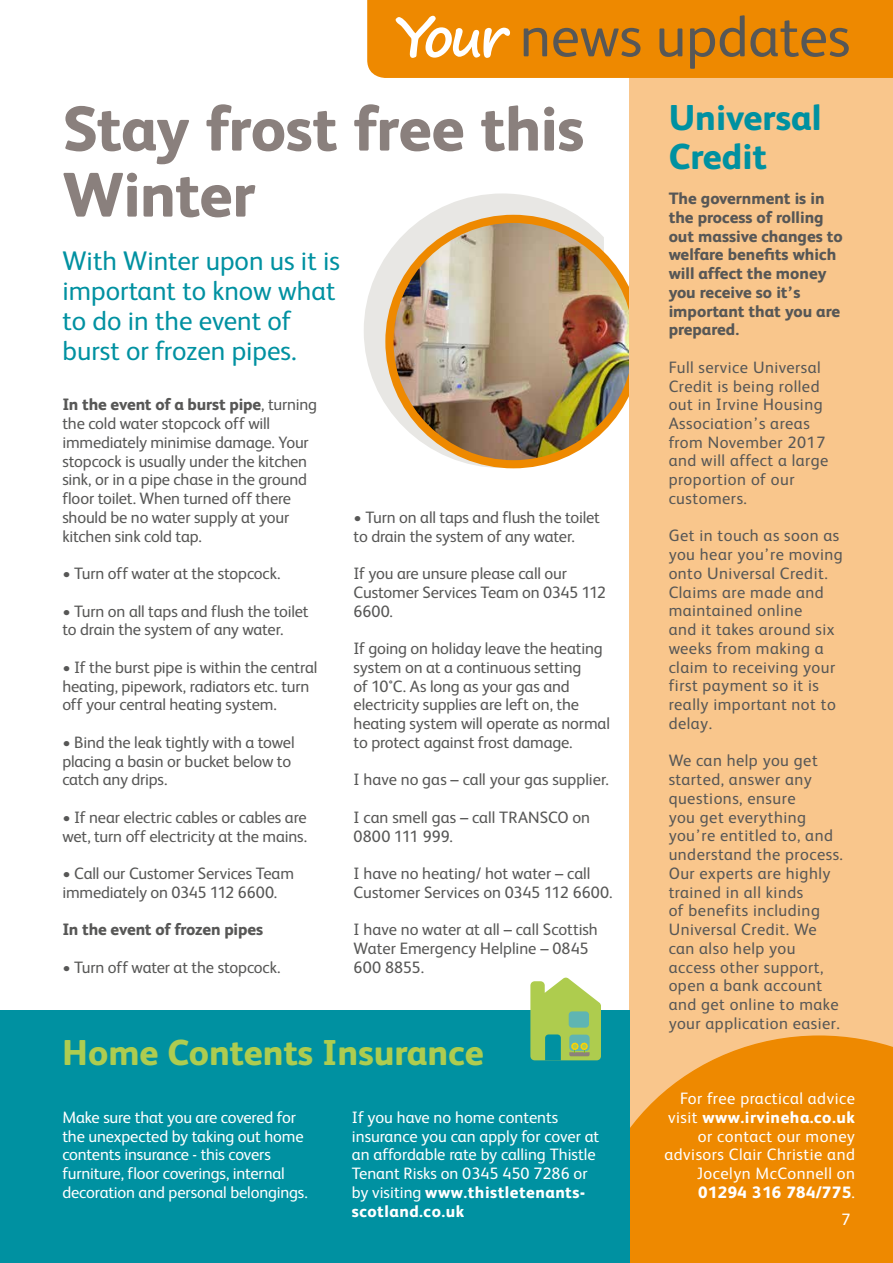
<style>
.page{position:relative;width:893px;height:1263px;background:#fff}
.page>*{position:absolute;margin:0;border:0;box-sizing:border-box;transform-origin:0 0}
.t1{font:800 63px/66px "FS Albert";letter-spacing:-.015em;color:#8a807d}
.t2{font:57.75px "FS Albert";color:#575756}
.t3{font:800 36px "FS Albert";color:#aecc50}
.t4{font:800 36px/39px "FS Albert";color:#0091a1}
.t5{font:27px/30px "FS Albert";color:#0091a1}
.t6{font:16.5px/18.8px "FS Albert";letter-spacing:-.005em;color:#575756}
.t7{font:16.5px/18.8px "FS Albert";letter-spacing:.03em;color:#575756}
.t8{font:16.5px/18.8px "FS Albert";color:#fff}
.t9{font:800 16.5px/18.8px "FS Albert";color:#575756}
.t10{font:16.5px/18.8px "FS Albert";letter-spacing:.03em;color:#fff;text-align:right}
.s1{font-family:"Segoe Print";font-weight:700;font-size:54.75px;color:#fff}
.s2{font-weight:800}
</style>
<div class="page">
<svg style="left:364px;top:193px;width:218px;height:275px"></svg>
<img style="left:389px;top:219px;width:240px;height:245px">
<div style="left:385px;top:215px;width:256px;height:253px;border:8px solid #ee8900;border-radius:50%"></div>
<div style="left:629px;top:0;width:264px;height:1263px;background:#f9c68c"></div>
<div style="left:367px;top:0;width:526px;height:78px;background:#ee8900"></div>
<svg style="left:629px;top:1035px;width:264px;height:228px;background:#ec8e0e"></svg>
<div style="left:0;top:1010px;width:629px;height:253px;background:#0091a1"></div>
<svg style="left:530px;top:977px;width:71px;height:83px"></svg>
<h2 class="t2" style="left:395px;top:-2px;width:457px"><span class="s1">Your</span> news updates</h2>
<h1 class="t1" style="left:62px;top:93px;width:523px">Stay frost free this<br>Winter</h1>
<h3 class="t5" style="left:62px;top:245px;width:279px">With Winter upon us it is important to know what to do in the event of burst or frozen pipes.</h3>
<p class="t6" style="left:62px;top:394px;width:256px"><span class="s2">In the event of a burst pipe</span>, turning the cold water stopcock off will immediately minimise damage. Your stopcock is usually under the kitchen sink, or in a pipe chase in the ground floor toilet. When turned off there should be no water supply at your kitchen sink cold tap.</p>
<p class="t6" style="left:62px;top:563px;width:220px">• Turn off water at the stopcock.</p>
<p class="t6" style="left:62px;top:601px;width:248px">• Turn on all taps and flush the toilet to drain the system of any water.</p>
<p class="t6" style="left:62px;top:657px;width:257px">• If the burst pipe is within the central heating, pipework, radiators etc. turn off your central heating system.</p>
<p class="t6" style="left:62px;top:732px;width:234px">• Bind the leak tightly with a towel placing a basin or bucket below to catch any drips.</p>
<p class="t6" style="left:62px;top:807px;width:246px">• If near electric cables or cables are wet, turn off electricity at the mains.</p>
<p class="t6" style="left:62px;top:863px;width:233px">• Call our Customer Services Team immediately on 0345 112 6600.</p>
<p class="t9" style="left:62px;top:919px;width:202px">In the event of frozen pipes</p>
<p class="t6" style="left:62px;top:957px;width:220px">• Turn off water at the stopcock.</p>
<p class="t6" style="left:354px;top:507px;width:248px">• Turn on all taps and flush the toilet to drain the system of any water.</p>
<p class="t6" style="left:354px;top:563px;width:254px">If you are unsure please call our<br>Customer Services Team on 0345 112<br>6600.</p>
<p class="t6" style="left:354px;top:638px;width:258px">If going on holiday leave the heating system on at a continuous setting<br>of 10°C. As long as your gas and electricity supplies are left on, the heating system will operate as normal to protect against frost damage.</p>
<p class="t6" style="left:354px;top:769px;width:257px">I have no gas – call your gas supplier.</p>
<p class="t6" style="left:354px;top:807px;width:238px">I can smell gas – call TRANSCO on<br>0800 111 999.</p>
<p class="t6" style="left:354px;top:863px;width:260px">I have no heating/ hot water – call<br>Customer Services on 0345 112 6600.</p>
<p class="t6" style="left:354px;top:919px;width:246px">I have no water at all – call Scottish<br>Water Emergency Helpline – 0845<br>600 8855.</p>
<h3 class="t3" style="left:62px;top:1026px;width:423px">Home Contents Insurance</h3>
<p class="t8" style="left:62px;top:1107px;width:247px">Make sure that you are covered for the unexpected by taking out home contents insurance - this covers furniture, floor coverings, internal decoration and personal belongings.</p>
<p class="t8" style="left:352px;top:1107px;width:249px">If you have no home contents insurance you can apply for cover at an affordable rate by calling Thistle<br>Tenant Risks on 0345 450 7286 or by visiting <span class="s2">www.thistletenants&shy;scotland.co.uk</span></p>
<h3 class="t4" style="left:669px;top:97px;width:154px">Universal<br>Credit</h3>
<p class="t9" style="left:669px;top:188px;width:176px">The government is in the process of rolling out massive changes to welfare benefits which will affect the money you receive so it’s important that you are prepared.</p>
<p class="t7" style="left:669px;top:357px;width:161px">Full service Universal<br>Credit is being rolled out in Irvine Housing<br>Association’s areas from November 2017 and will affect a large proportion of our customers.</p>
<p class="t7" style="left:669px;top:526px;width:176px">Get in touch as soon as you hear you’re moving onto Universal Credit.<br>Claims are made and maintained online<br>and it takes around six weeks from making a claim to receiving your first payment so it is really important not to delay.</p>
<p class="t7" style="left:669px;top:751px;width:176px">We can help you get started, answer any questions, ensure<br>you get everything you’re entitled to, and understand the process.<br>Our experts are highly trained in all kinds<br>of benefits including<br>Universal Credit. We can also help you access other support, open a bank account and get online to make your application easier.</p>
<p class="t10" style="left:664px;top:1088px;width:192px">For free practical advice visit <span class="s2">www.irvineha.co.uk </span>or contact our money advisors Clair Christie and<br>Jocelyn McConnell on<br><span class="s2">01294 316 784/775</span>.</p>
<p class="t8" style="left:842px;top:1209px;width:21px">77</p>
</div>
